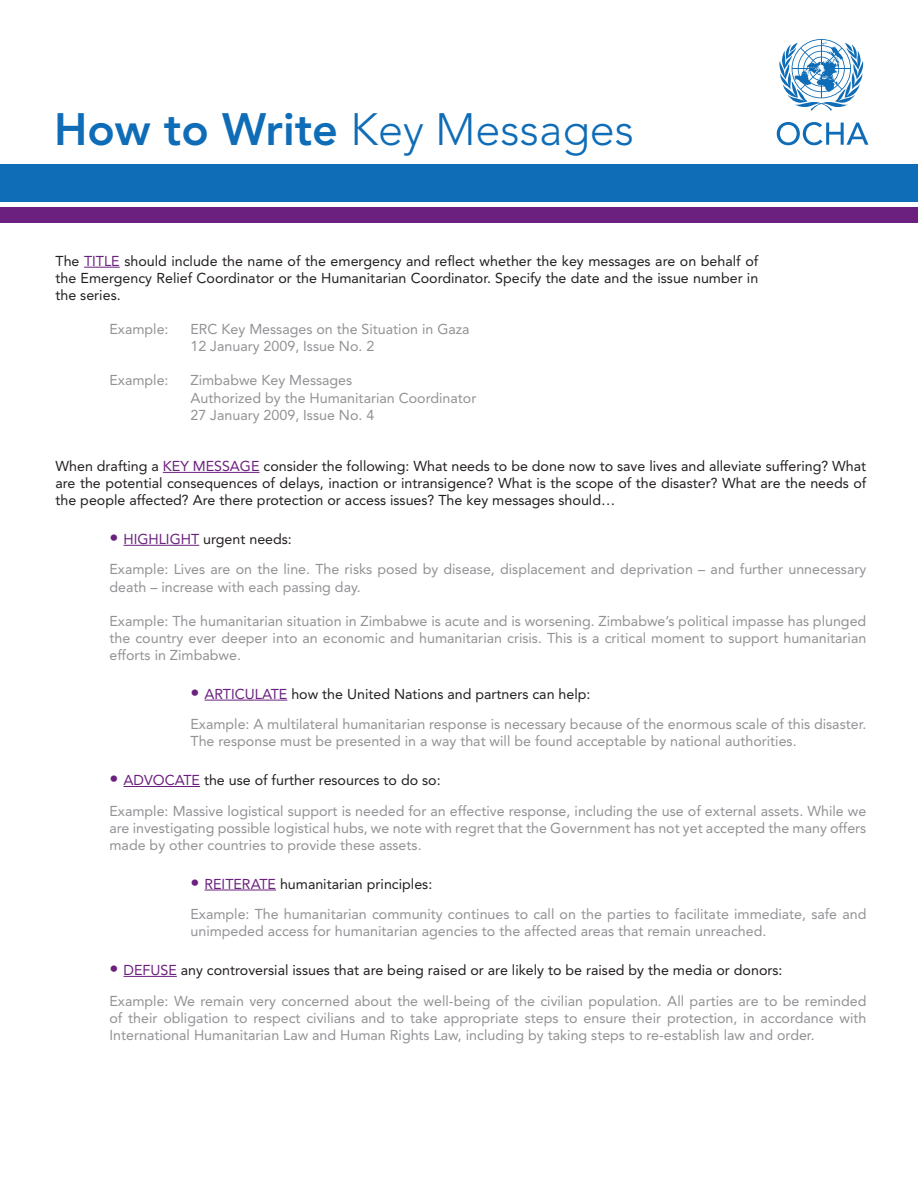
<style>
.page{position:relative;width:918px;height:1188px;background:#fff}
.page>*{position:absolute;margin:0;border:0;box-sizing:border-box;transform-origin:0 0}
.t1{font:300 45px "Avenir LT Std";color:#0f6cb6}
.t2{font:14.25px/17.1px "Avenir LT Std";color:#919295}
.t3{font:14.25px/17.1px "Avenir LT Std";color:#231f20;text-align:justify}
.t4{font:14.25px "Avenir LT Std";color:#6b1f7e}
.s1{font-weight:800}
.s2{color:#6b1f7e}
.s3{font-size:18px}
.s4{font-size:18px;color:#6b1f7e}
</style>
<div class="page">
<hr style="left:84px;top:267px;width:36px;height:1px;background:#6b1f7e">
<hr style="left:163px;top:472px;width:97px;height:1px;background:#6b1f7e">
<hr style="left:124px;top:545px;width:75px;height:1px;background:#6b1f7e">
<hr style="left:205px;top:700px;width:82px;height:1px;background:#6b1f7e">
<hr style="left:124px;top:786px;width:76px;height:1px;background:#6b1f7e">
<hr style="left:205px;top:890px;width:71px;height:1px;background:#6b1f7e">
<hr style="left:124px;top:976px;width:53px;height:1px;background:#6b1f7e">
<div style="left:0;top:207px;width:918px;height:16px;background:#6b1f7e"></div>
<div style="left:0;top:165px;width:918px;height:37px;background:#0f6cb6"></div>
<svg style="left:779px;top:39px;width:84px;height:72px"></svg>
<svg style="left:777px;top:122px;width:91px;height:23px"></svg>
<p class="t1" style="left:54px;top:103px;width:582px"><span class="s1">How to Write</span> Key Messages</p>
<p class="t3" style="left:56px;top:252px;width:705px">The <span class="s2">title</span> should include the name of the emergency and reflect whether the key messages are on behalf of the Emergency Relief Coordinator or the Humanitarian Coordinator. Specify the date and the issue number in the series.</p>
<p class="t2" style="left:110px;top:321px;width:362px">Example: ERC Key Messages on the Situation in Gaza</p>
<p class="t2" style="left:190px;top:338px;width:185px">12 January 2009, Issue No. 2</p>
<p class="t2" style="left:110px;top:372px;width:61px">Example:</p>
<p class="t2" style="left:190px;top:372px;width:163px">Zimbabwe Key Messages</p>
<p class="t2" style="left:190px;top:389px;width:287px">Authorized by the Humanitarian Coordinator</p>
<p class="t2" style="left:190px;top:406px;width:185px">27 January 2009, Issue No. 4</p>
<p class="t3" style="left:56px;top:458px;width:169px">When drafting a <span class="s2">key m essag</span></p>
<p class="t3" style="left:56px;top:458px;width:813px;text-indent:196px"><span class="s2">e</span> consider the following: What needs to be done now to save lives and alleviate suffering? What are the potential consequences of delays, inaction or intransigence? What is the scope of the disaster? What are the needs of the people affected? Are there protection or access issues? The key messages should…</p>
<p class="t4" style="left:110px;top:531px;width:71px"><span class="s3">•</span> Highlight</p>
<p class="t3" style="left:203px;top:530px;width:90px">urgent needs:</p>
<p class="t2" style="left:110px;top:561px;width:758px">Example: Lives are on the line. The risks posed by disease, displacement and deprivation – and further unnecessary death – increase with each passing day.</p>
<p class="t2" style="left:110px;top:612px;width:758px;text-align:justify">Example: The humanitarian situation in Zimbabwe is acute and is worsening. Zimbabwe’s political impasse has plunged the country ever deeper into an economic and humanitarian crisis. This is a critical moment to support humanitarian efforts in Zimbabwe.</p>
<p class="t3" style="left:190px;top:685px;width:402px"><span class="s4">•</span> <span class="s2">Articulate</span> how the U nited Nations and partners can help:</p>
<p class="t2" style="left:190px;top:716px;width:677px">Example: A multilateral humanitarian response is necessary because of the enormous scale of this disaster.<br>The response must be presented in a way that will be found acceptable by national authorities.</p>
<p class="t4" style="left:110px;top:772px;width:65px"><span class="s3">•</span> Advocat</p>
<p class="t3" style="left:192px;top:772px;width:251px"><span class="s2">e</span> the use of further resources to do so:</p>
<p class="t2" style="left:110px;top:802px;width:758px;text-align:justify">Example: Massive logistical support is needed for an effective response, including the use of external assets. While we are investigating possible logistical hubs, we note with regret that the Government has not yet accepted the many offers made by other countries to provide these assets.</p>
<p class="t3" style="left:190px;top:875px;width:243px"><span class="s4">•</span> <span class="s2">Reiterate</span> humanitarian principles:</p>
<p class="t2" style="left:190px;top:906px;width:677px">Example: The humanitarian community continues to call on the parties to facilitate immediate, safe and unimpeded access for humanitarian agencies to the affected areas that remain unreached.</p>
<p class="t3" style="left:110px;top:962px;width:675px"><span class="s4">•</span> <span class="s2">Defuse</span> any controversial issues that are being raised or are likely to be raised by the media or donors:</p>
<p class="t2" style="left:110px;top:992px;width:758px;text-align:justify">Example: We remain very concerned about the well-being of the civilian population. All parties are to be reminded of their obligation to respect civilians and to take appropriate steps to ensure their protection, in accordance with I nternational Humanitarian Law and Human Rights Law, including by taking steps to re-establish law and order.</p>
</div>
